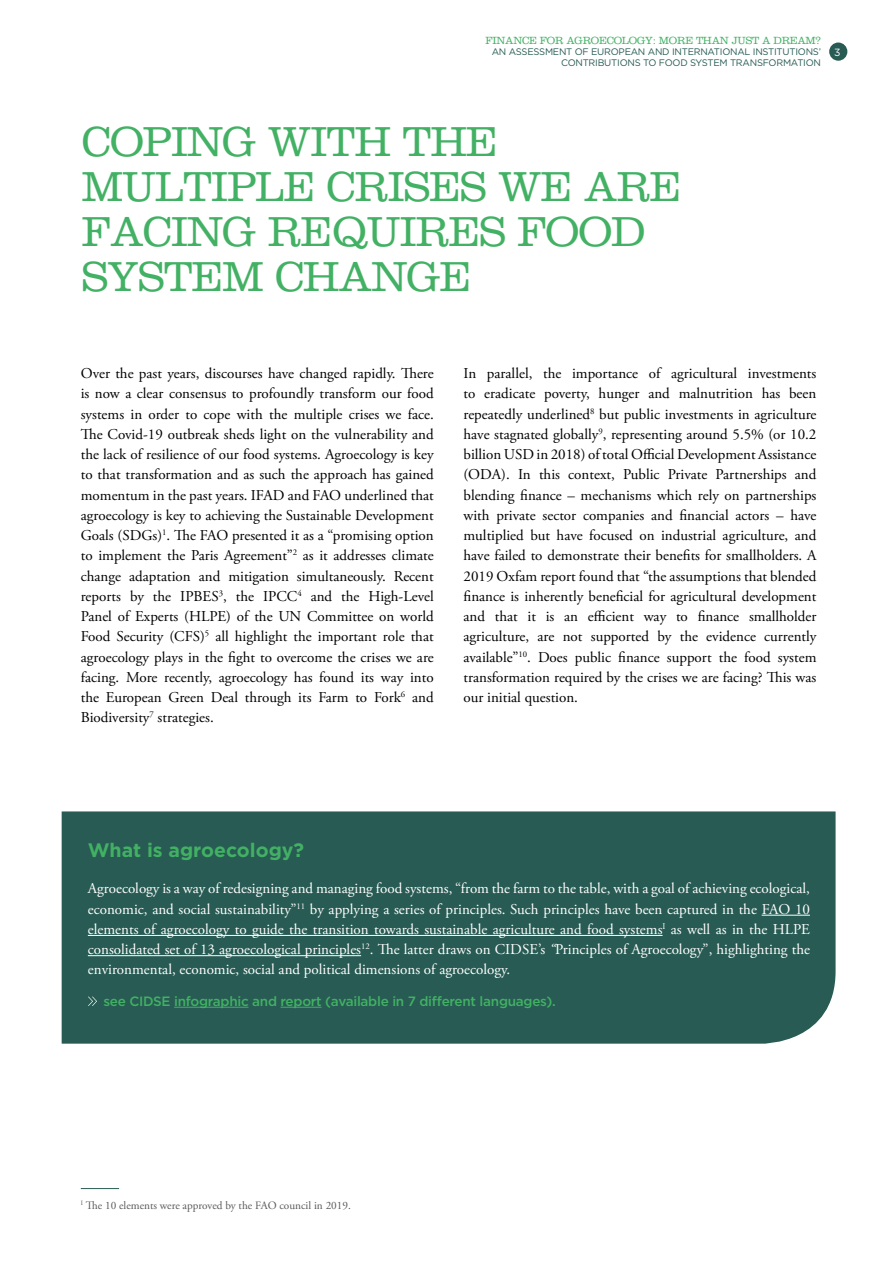
<style>
.page{position:relative;width:893px;height:1263px;background:#fff}
.page>*{position:absolute;margin:0;border:0;box-sizing:border-box;transform-origin:0 0}
.t1{font:300 43.5px/45px "Clarendon LT Std";letter-spacing:-.02em;color:#42b164}
.List_Paragraph{font:700 19.5px "Gotham";color:#42b164}
.paragraph{font:15px/20.2px "Adobe Garamond Pro";color:#000;text-align:justify}
.paragraph-2{font:15px/20.2px "Adobe Garamond Pro";color:#fff;text-align:justify}
.t2{font:500 13.5px "Gotham";letter-spacing:-.02em;color:#42b164}
.t3{font:11.25px "Adobe Garamond Pro";color:#58595b}
.t4{font:300 10.8px "Clarendon LT Std";letter-spacing:-.02em;color:#42b164}
.t5{font:10.5px "Gotham";color:#fff}
.t6{font:9.45px/10.8px "Gotham";letter-spacing:-.025em;color:#275b53;text-align:right}
.s1{font-style:italic}
</style>
<div class="page">
<div style="left:62px;top:811px;width:774px;height:233px;background:#275b53"></div>
<div style="left:829px;top:43px;width:18px;height:18px;background:#275b53;border-radius:50%"></div>
<hr style="left:762px;top:915px;width:48px;height:1px;background:#fff">
<hr style="left:88px;top:935px;width:575px;height:1px;background:#fff">
<hr style="left:88px;top:955px;width:273px;height:1px;background:#fff">
<hr style="left:174px;top:1007px;width:74px;height:1px;background:#42b164">
<hr style="left:281px;top:1007px;width:40px;height:1px;background:#42b164">
<svg style="left:88px;top:997px;width:9px;height:9px"></svg>
<hr style="left:81px;top:1188px;width:38px;height:1px;background:#275b53">
<p class="t4" style="left:486px;top:35px;width:337px">FINANCE FOR AGROECOLOGY: MORE THAN JUST A DREAM?</p>
<p class="t6" style="left:492px;top:46px;width:331px">AN ASSESSMENT OF EUROPEAN AND INTERNATIONAL INSTITUTIONS’<br>CONTRIBUTIONS TO FOOD SYSTEM TRANSFORMATION</p>
<p class="t5" style="left:834px;top:45px;width:8px">3</p>
<p class="t1" style="left:82px;top:120px;width:601px">COPING WITH THE<br>MULTIPLE CRISES WE ARE<br>FACING REQUIRES FOOD<br>SYSTEM CHANGE</p>
<p class="paragraph" style="left:81px;top:364px;width:354px">Over the past years, discourses have changed rapidly. There is now a clear consensus to profoundly transform our food systems in order to cope with the multiple crises we face.<br>The Covid-19 outbreak sheds light on the vulnerability and the lack of resilience of our food systems. Agroecology is key to that transformation and as such the approach has gained momentum in the past years. IFAD and FAO underlined that agroecology is key to achieving the Sustainable Development Goals (SDGs)<sup>1</sup>. The FAO presented it as a “promising option to implement the Paris Agreement”<sup>2</sup> as it addresses climate change adaptation and mitigation simultaneously. Recent reports by the IPBES<sup>3</sup>, the IPCC<sup>4</sup> and the High-Level Panel of Experts (HLPE) of the UN Committee on world Food Security (CFS)<sup>5</sup> all highlight the important role that agroecology plays in the fight to overcome the crises we are facing. More recently, agroecology has found its way into the European Green Deal through its Farm to Fork<sup>6</sup> and Biodiversity<sup>7</sup> strategies.</p>
<p class="paragraph" style="left:463px;top:364px;width:354px">In parallel, the importance of agricultural investments to eradicate poverty, hunger and malnutrition has been repeatedly underlined<sup>8</sup> but public investments in agriculture have stagnated globally<sup>9</sup>, representing around 5.5% (or 10.2 billion USD in 2018) of total Official Development Assistance (ODA). In this context, Public Private Partnerships and blending finance – mechanisms which rely on partnerships with private sector companies and financial actors – have multiplied but have focused on industrial agriculture, and have failed to demonstrate their benefits for smallholders. A 2019 Oxfam report found that “the assumptions that blended finance is inherently beneficial for agricultural development and that it is an efficient way to finance smallholder agriculture, are not supported by the evidence currently available”<sup>10</sup>. Does public finance support the food system transformation required by the crises we are facing? This was our initial question.</p>
<p class="List_Paragraph" style="left:88px;top:837px;width:218px">What is agroecology?</p>
<p class="paragraph-2" style="left:88px;top:879px;width:724px">Agroecology is a way of redesigning and managing food systems, “from the farm to the table, with a goal of achieving ecological, economic, and social sustainability”<sup>11</sup> by applying a series of principles. Such principles have been captured in the FAO 10 elements of agroecology to guide the transition towards sustainable agriculture and food systems<sup>I</sup> as well as in the HLPE consolidated set of 13 agroecological principles<sup>12</sup>. The latter draws on CIDSE’s <span class="s1">“</span>Principles of Agroecology”, highlighting the environmental, economic, social and political dimensions of agroecology.</p>
<p class="t2" style="left:103px;top:992px;width:454px">see CIDSE infographic and report (available in 7 different languages).</p>
<p class="t3" style="left:81px;top:1198px;width:272px"><sup>I</sup> The 10 elements were approved by the FAO council in 2019.</p>
</div>
